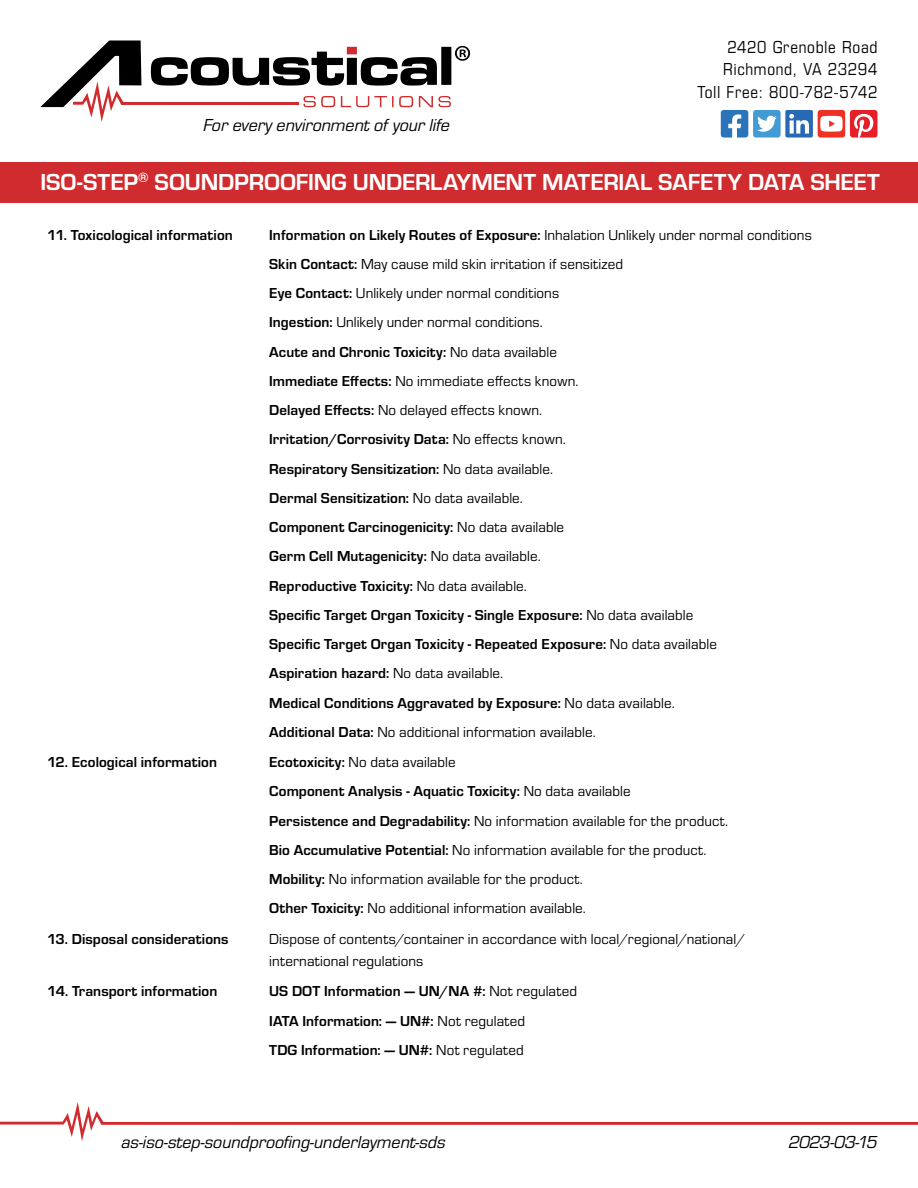
<style>
.page{position:relative;width:918px;height:1188px;background:#fff}
.page>*{position:absolute;margin:0;border:0;box-sizing:border-box;transform-origin:0 0}
.t1{font:700 24px "Eurostile";letter-spacing:-.005em;color:#fff}
.t2{font:italic 18px "Eurostile";letter-spacing:-.005em;color:#000}
.t3{font:18px/22.5px "Eurostile Con";letter-spacing:.035em;color:#000;text-align:right}
.t4{font:700 15px/29.2px "Eurostile";letter-spacing:.005em;color:#000}
.t5{font:15px/29.2px "Eurostile";letter-spacing:.005em;color:#000}
.s1{font-weight:400}
.s2{font-weight:700}
</style>
<div class="page">
<svg style="left:0;top:1102px;width:918px;height:39px"></svg>
<svg style="left:721px;top:110px;width:156px;height:28px"></svg>
<div style="left:0;top:162px;width:918px;height:40px;background:#d02b2e"></div>
<svg style="left:40px;top:40px;width:430px;height:82px"></svg>
<p class="t2" style="left:204px;top:113px;width:248px">For every environment of your life</p>
<p class="t3" style="left:697px;top:34px;width:182px">2420 Grenoble Road<br>Richmond, VA 23294<br>Toll Free: 800-782-5742</p>
<h1 class="t1" style="left:40px;top:165px;width:841px">ISO-STEP<sup>®</sup> SOUNDPROOFING UNDERLAYMENT MATERIAL SAFETY DATA SHEET</h1>
<p class="t4" style="left:47px;top:219px;width:187px">11. Toxicological information</p>
<p class="t4" style="left:269px;top:219px;width:544px">Information on Likely Routes of Exposure: <span class="s1">Inhalation Unlikely under normal conditions </span>Skin Contact: <span class="s1">May cause mild skin irritation if sensitized<br></span>Eye Contact: <span class="s1">Unlikely under normal conditions<br></span>Ingestion: <span class="s1">Unlikely under normal conditions.<br></span>Acute and Chronic Toxicity: <span class="s1">No data available<br></span>Immediate Effects: <span class="s1">No immediate effects known.<br></span>Delayed Effects: <span class="s1">No delayed effects known.<br></span>Irritation/Corrosivity Data: <span class="s1">No effects known.<br></span>Respiratory Sensitization: <span class="s1">No data available.<br></span>Dermal Sensitization: <span class="s1">No data available.<br></span>Component Carcinogenicity: <span class="s1">No data available<br></span>Germ Cell Mutagenicity: <span class="s1">No data available.<br></span>Reproductive Toxicity: <span class="s1">No data available.<br></span>Specific Target Organ Toxicity - Single Exposure: <span class="s1">No data available<br></span>Specific Target Organ Toxicity - Repeated Exposure: <span class="s1">No data available<br></span>Aspiration hazard: <span class="s1">No data available.<br></span>Medical Conditions Aggravated by Exposure: <span class="s1">No data available.<br></span>Additional Data: <span class="s1">No additional information available.</span></p>
<p class="t4" style="left:47px;top:746px;width:171px">12. Ecological information</p>
<p class="t5" style="left:269px;top:747px;width:460px"><span class="s2">Ecotoxicity:</span> No data available<br><span class="s2">Component Analysis - Aquatic Toxicity:</span> No data available<br><span class="s2">Persistence and Degradability:</span> No information available for the product.<br><span class="s2">Bio Accumulative Potential:</span> No information available for the product.<br><span class="s2">Mobility:</span> No information available for the product.<br><span class="s2">Other Toxicity:</span> No additional information available.</p>
<p class="t4" style="left:47px;top:923px;width:183px">13. Disposal considerations</p>
<p class="t5" style="left:269px;top:927px;width:478px;line-height:22.5px">Dispose of contents/container in accordance with local/regional/national/ international regulations</p>
<p class="t4" style="left:47px;top:976px;width:172px">14. Transport information</p>
<p class="t4" style="left:269px;top:976px;width:309px">US DOT Information — UN/NA #: <span class="s1">Not regulated<br></span>IATA Information: — UN#: <span class="s1">Not regulated<br></span>TDG Information: — UN#: <span class="s1">Not regulated</span></p>
<p class="t2" style="left:122px;top:1130px;width:326px">as-iso-step-soundproofing-underlayment-sds</p>
<p class="t2" style="left:789px;top:1130px;width:90px">2023-03-15</p>
</div>
